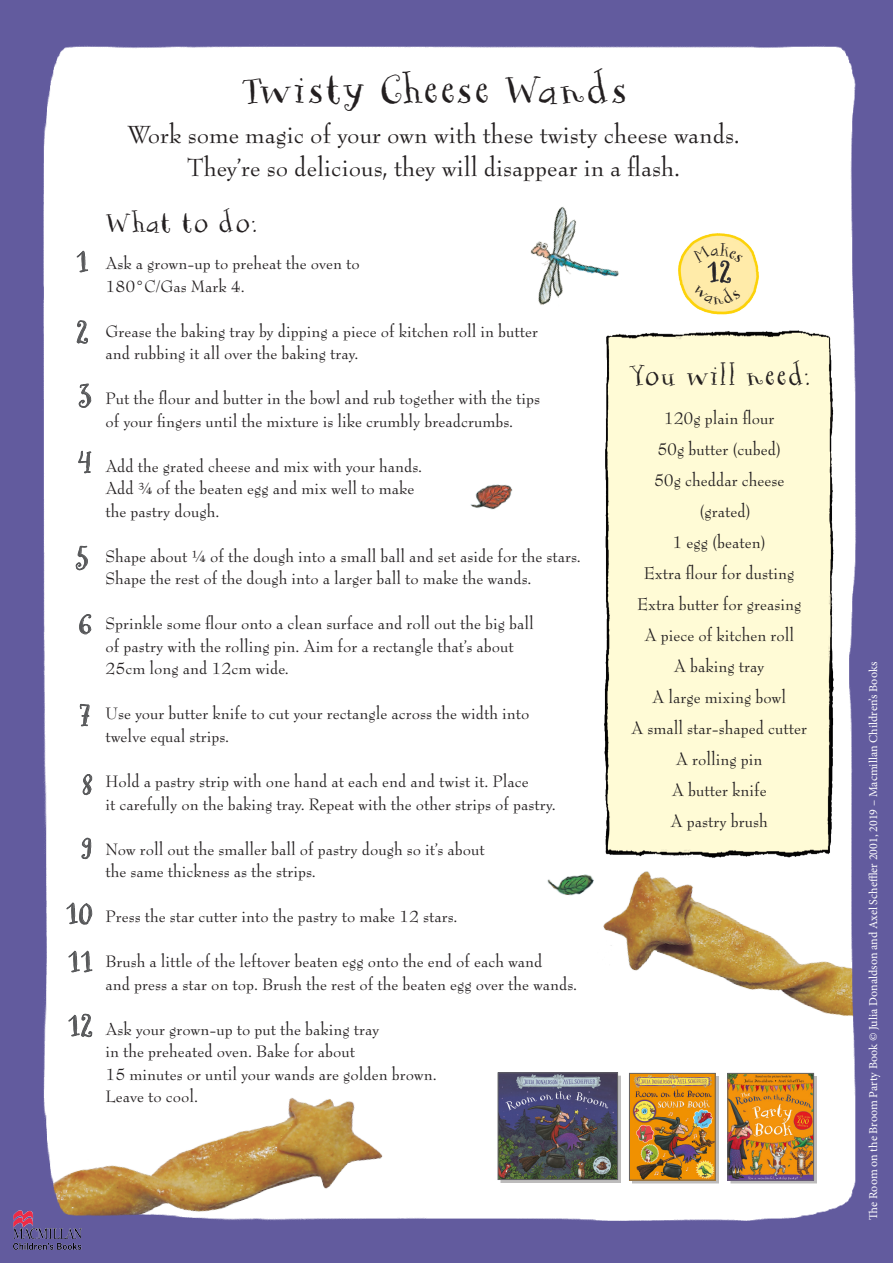
<style>
.page{position:relative;width:893px;height:1263px;background:#fff}
.page>*{position:absolute;margin:0;border:0;box-sizing:border-box;transform-origin:0 0}
.t1{font:48px "MB Axelinfant One";letter-spacing:.04em;color:#231f20}
.t2{font:34.2px "MB Axelinfant One";letter-spacing:.065em;color:#231f20}
.Numbers{font:34.05px "MB Axelinfant One";color:#57585a}
.Numbers-2{font:33px "MB Axelinfant One";letter-spacing:.025em;color:#231f20}
.Body_text{font:27px "Bernhard Modern";color:#231f20}
.Activity_text{font:18.6px/31px "Bernhard Modern";color:#231f20}
.Activity_text-2{font:18px/22.5px "Bernhard Modern";color:#231f20}
.t3{font:12px "Minion Pro";color:#fff}
</style>
<div class="page">
<img style="left:17px;top:30px;width:854px;height:1201px">
<svg style="left:77px;top:251px;width:11px;height:21px"></svg>
<svg style="left:77px;top:320px;width:11px;height:23px"></svg>
<svg style="left:78px;top:383px;width:13px;height:24px"></svg>
<svg style="left:78px;top:451px;width:13px;height:22px"></svg>
<svg style="left:76px;top:546px;width:12px;height:24px"></svg>
<svg style="left:79px;top:614px;width:12px;height:20px"></svg>
<svg style="left:80px;top:704px;width:9px;height:22px"></svg>
<svg style="left:82px;top:774px;width:10px;height:21px"></svg>
<svg style="left:82px;top:838px;width:9px;height:21px"></svg>
<svg style="left:67px;top:903px;width:25px;height:21px"></svg>
<svg style="left:69px;top:951px;width:23px;height:21px"></svg>
<svg style="left:69px;top:1014px;width:23px;height:23px"></svg>
<img style="left:582px;top:253px;width:274px;height:667px">
<img style="left:675px;top:227px;width:88px;height:94px">
<img style="left:17px;top:1206px;width:69px;height:25px">
<div style="left:0;top:0;width:17px;height:1263px;background:#625b9e"></div>
<div style="left:0;top:0;width:893px;height:30px;background:#625b9e"></div>
<div style="left:0;top:1231px;width:893px;height:32px;background:#625b9e"></div>
<div style="left:871px;top:0;width:22px;height:1263px;background:#625b9e"></div>
<img style="left:434px;top:454px;width:110px;height:95px">
<img style="left:475px;top:179px;width:175px;height:173px">
<img style="left:498px;top:825px;width:110px;height:90px">
<div style="left:501px;top:1075px;width:120px;height:108px;background:#bdbcbc"></div>
<img style="left:500px;top:1074px;width:116px;height:104px">
<div style="left:498px;top:1072px;width:120px;height:108px;border:1px solid #636366"></div>
<div style="left:632px;top:1076px;width:86px;height:107px;background:#231f20;opacity:.3"></div>
<img style="left:631px;top:1075px;width:82px;height:103px">
<div style="left:629px;top:1073px;width:86px;height:107px;border:1px solid #636366"></div>
<div style="left:731px;top:1076px;width:86px;height:107px;background:#231f20;opacity:.3"></div>
<img style="left:730px;top:1075px;width:82px;height:103px">
<div style="left:728px;top:1073px;width:86px;height:107px;border:1px solid #636366"></div>
<svg style="left:693px;top:242px;width:50px;height:63px;background:#f6e3a4"></svg>
<p class="Numbers" style="left:77px;top:244px;width:13px">1</p>
<p class="Numbers" style="left:77px;top:315px;width:13px">2</p>
<p class="Numbers" style="left:78px;top:378px;width:14px">3</p>
<p class="Numbers" style="left:78px;top:445px;width:15px">4</p>
<p class="Numbers" style="left:76px;top:539px;width:14px">5</p>
<p class="Numbers" style="left:79px;top:607px;width:14px">6</p>
<p class="Numbers" style="left:80px;top:698px;width:12px">7</p>
<p class="Numbers" style="left:82px;top:767px;width:12px">8</p>
<p class="Numbers" style="left:81px;top:831px;width:12px">9</p>
<p class="Numbers" style="left:66px;top:896px;width:28px">10</p>
<p class="Numbers" style="left:68px;top:944px;width:26px">11</p>
<p class="Numbers" style="left:68px;top:1008px;width:26px">12</p>
<p class="t1" style="left:241px;top:64px;width:386px">Twisty Cheese Wands</p>
<p class="Body_text" style="left:128px;top:120px;width:613px">Work some magic of your own with these twisty cheese wands.</p>
<p class="Body_text" style="left:187px;top:153px;width:494px">They’re so delicious, they will disappear in a flash.</p>
<p class="Numbers-2" style="left:106px;top:205px;width:152px">What to do:</p>
<p class="Activity_text-2" style="left:106px;top:253px;width:256px">Ask a grown-up to preheat the oven to</p>
<p class="Activity_text-2" style="left:106px;top:275px;width:141px">180°C/Gas Mark 4.</p>
<p class="Activity_text-2" style="left:106px;top:320px;width:434px">Grease the baking tray by dipping a piece of kitchen roll in butter and rubbing it all over the baking tray.</p>
<p class="Activity_text-2" style="left:106px;top:388px;width:436px">Put the flour and butter in the bowl and rub together with the tips of your fingers until the mixture is like crumbly breadcrumbs.</p>
<p class="Activity_text-2" style="left:106px;top:455px;width:318px">Add the grated cheese and mix with your hands.<br>Add ¾ of the beaten egg and mix well to make the pastry dough.</p>
<p class="Activity_text-2" style="left:106px;top:545px;width:477px">Shape about ¼ of the dough into a small ball and set aside for the stars.<br>Shape the rest of the dough into a larger ball to make the wands.</p>
<p class="Activity_text-2" style="left:106px;top:613px;width:430px">Sprinkle some flour onto a clean surface and roll out the big ball of pastry with the rolling pin. Aim for a rectangle that’s about<br>25cm long and 12cm wide.</p>
<p class="Activity_text-2" style="left:106px;top:703px;width:425px">Use your butter knife to cut your rectangle across the width into twelve equal strips.</p>
<p class="Activity_text-2" style="left:106px;top:770px;width:452px">Hold a pastry strip with one hand at each end and twist it. Place<br>it carefully on the baking tray. Repeat with the other strips of pastry.</p>
<p class="Activity_text-2" style="left:106px;top:838px;width:381px">Now roll out the smaller ball of pastry dough so it’s about the same thickness as the strips.</p>
<p class="Activity_text-2" style="left:106px;top:905px;width:353px">Press the star cutter into the pastry to make 12 stars.</p>
<p class="Activity_text-2" style="left:106px;top:950px;width:473px">Brush a little of the leftover beaten egg onto the end of each wand<br>and press a star on top. Brush the rest of the beaten egg over the wands.</p>
<p class="Activity_text-2" style="left:106px;top:1018px;width:333px">Ask your grown-up to put the baking tray<br>in the preheated oven. Bake for about<br>15 minutes or until your wands are golden brown.<br>Leave to cool.</p>
<p class="Numbers-2" style="left:707px;top:255px;width:25px">12</p>
<p class="t2" style="left:629px;top:357px;width:182px">You will need:</p>
<p class="Activity_text" style="left:664px;top:403px;width:112px">120g plain flour</p>
<p class="Activity_text" style="left:657px;top:434px;width:125px">50g butter (cubed)</p>
<p class="Activity_text" style="left:700px;top:465px;width:86px;text-indent:-45px">50g cheddar cheese (grated)</p>
<p class="Activity_text" style="left:673px;top:527px;width:95px">1 egg (beaten)</p>
<p class="Activity_text" style="left:644px;top:558px;width:152px">Extra flour for dusting</p>
<p class="Activity_text" style="left:637px;top:589px;width:166px">Extra butter for greasing</p>
<p class="Activity_text" style="left:644px;top:620px;width:151px">A piece of kitchen roll</p>
<p class="Activity_text" style="left:674px;top:651px;width:92px">A baking tray</p>
<p class="Activity_text" style="left:652px;top:682px;width:135px">A large mixing bowl</p>
<p class="Activity_text" style="left:631px;top:713px;width:177px">A small star-shaped cutter</p>
<p class="Activity_text" style="left:676px;top:744px;width:88px">A rolling pin</p>
<p class="Activity_text" style="left:672px;top:775px;width:96px">A butter knife</p>
<p class="Activity_text" style="left:671px;top:806px;width:99px">A pastry brush</p>
<p class="t3" style="left:865px;top:1220px;width:559px;rotate:-90deg">The Room on the Broom Party Book © Julia Donaldson and Axel Scheffler 2001, 2019 – Macmillan Children’s Books</p>
</div>
